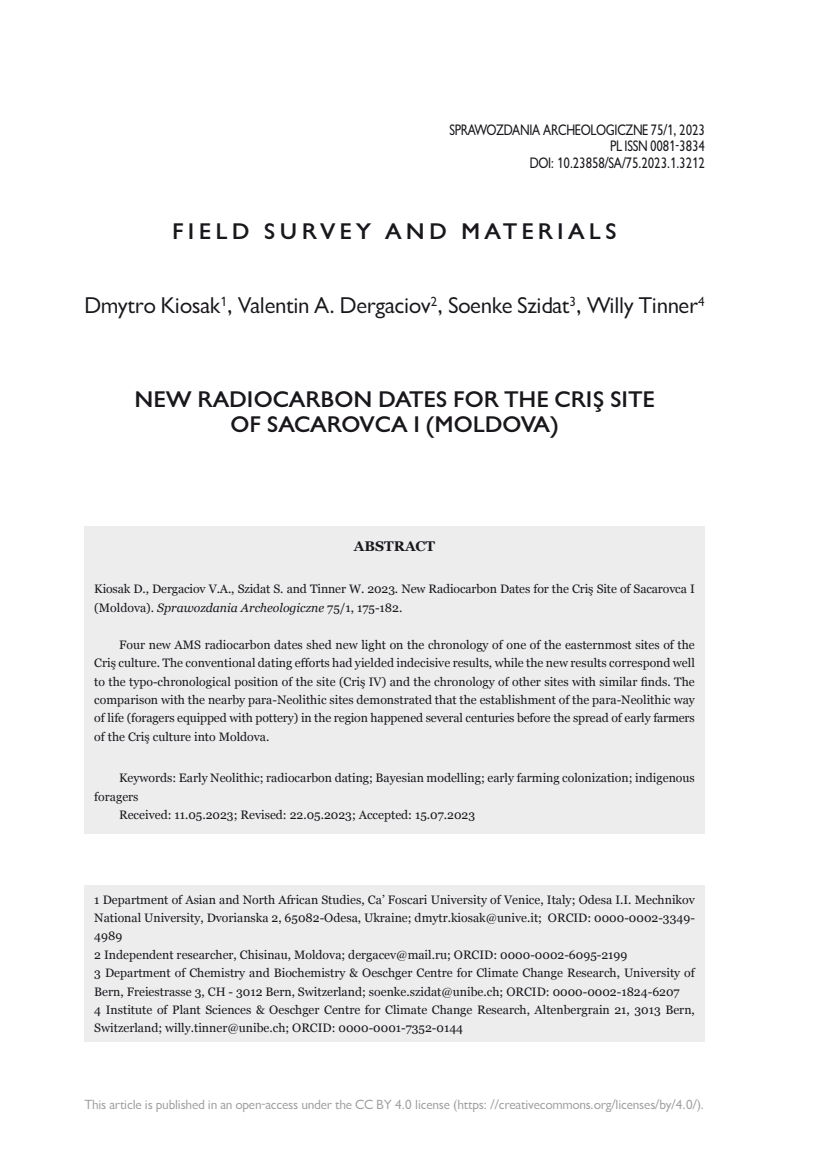
<style>
.page{position:relative;width:819px;height:1166px;background:#fff}
.page>*{position:absolute;margin:0;border:0;box-sizing:border-box;transform-origin:0 0}
.t1{font:21px "Gilead CEFN";color:#1a171c}
.t2{font:700 21px/24.5px "Gilead CEFN";color:#1a171c;text-align:center}
.t3{font:700 21px "Gilead CEFN";letter-spacing:.2em;color:#1a171c}
.t4{font:14px/16.8px "Gilead C Cnd EFN";color:#1a171c;text-align:right}
.t5{font:700 14px "Georgia";color:#1a171c}
.t6{font:12.25px/18.4px "Georgia";color:#1a171c}
.t7{font:12.25px "Gilead CEFN";color:#9d9ea0}
.s1{font-style:italic}
</style>
<div class="page">
<div style="left:84px;top:526px;width:620px;height:307px;background:#ededee"></div>
<div style="left:84px;top:885px;width:620px;height:157px;background:#ededee"></div>
<p class="t4" style="left:449px;top:121px;width:257px">SPRAWOZDANIA ARCHEOLOGICZNE 75/1, 2023<br>PL ISSN 0081-3834<br>DOI: 10.23858/SA/75.2023.1.3212</p>
<p class="t3" style="left:172px;top:218px;width:446px">F IELD SUR VE Y AN D M ATER IALS</p>
<p class="t1" style="left:84px;top:293px;width:622px">Dmytro Kiosak<sup>1</sup>, Valentin A. Dergaciov<sup>2</sup>, Soenke Szidat<sup>3</sup>, Willy Tinner<sup>4</sup></p>
<p class="t2" style="left:134px;top:387px;width:521px">NEW RADIOCARBON DATES FOR THE CRIŞ SITE<br>OF SACAROVCA I (MOLDOVA)</p>
<p class="t5" style="left:354px;top:538px;width:83px">ABSTRACT</p>
<p class="t6" style="left:94px;top:579px;width:602px;line-height:18.9px">Kiosak D., Dergaciov V.A., Szidat S. and Tinner W. 2023. New Radiocarbon Dates for the Criş Site of Sacarovca I (Moldova). <span class="s1">Sprawozdania Archeologiczne</span> 75/1, 175-182.</p>
<p class="t6" style="left:94px;top:635px;width:602px;text-align:justify;text-indent:25px">Four new AMS radiocarbon dates shed new light on the chronology of one of the easternmost sites of the Criş culture. The conventional dating efforts had yielded indecisive results, while the new results correspond well to the typo-chronological position of the site (Criş IV) and the chronology of other sites with similar finds. The comparison with the nearby para-Neolithic sites demonstrated that the establishment of the para-Neolithic way of life (foragers equipped with pottery) in the region happened several centuries before the spread of early farmers of the Criş culture into Moldova.</p>
<p class="t6" style="left:119px;top:769px;width:577px">Keywords: Early Neolithic; radiocarbon dating; Bayesian modelling; early farming colonization; indigenous</p>
<p class="t6" style="left:94px;top:787px;width:46px">foragers</p>
<p class="t6" style="left:119px;top:805px;width:357px">Received: 11.05.2023; Revised: 22.05.2023; Accepted: 15.07.2023</p>
<p class="t6" style="left:94px;top:890px;width:602px">1 Department of Asian and North African Studies, Ca’ Foscari University of Venice, Italy; Odesa I.I. Mechnikov National University, Dvorianska 2, 65082-Odesa, Ukraine; dmytr.kiosak@unive.it; ORCID: 0000-0002-3349- 4989<br>2 Independent researcher, Chisinau, Moldova; dergacev@mail.ru; ORCID: 0000-0002-6095-2199<br>3 Department of Chemistry and Biochemistry &amp; Oeschger Centre for Climate Change Research, University of Bern, Freiestrasse 3, CH - 3012 Bern, Switzerland; soenke.szidat@unibe.ch; ORCID: 0000-0002-1824-6207<br>4 Institute of Plant Sciences &amp; Oeschger Centre for Climate Change Research, Altenbergrain 21, 3013 Bern, Switzerland; willy.tinner@unibe.ch; ORCID: 0000-0001-7352-0144</p>
<p class="t7" style="left:84px;top:1097px;width:621px">This article is published in an open-access under the CC BY 4.0 license (https: //creativecommons.org/licenses/by/4.0/).</p>
</div>
